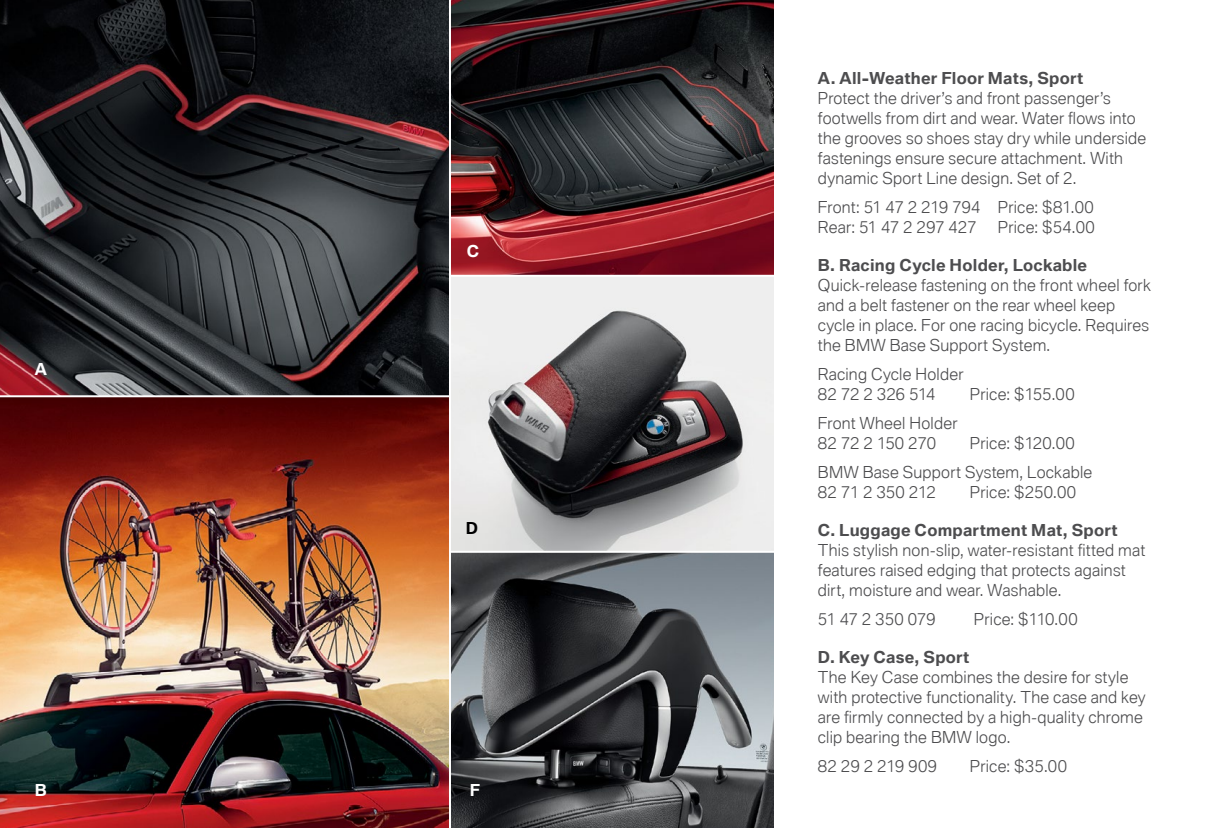
<style>
.page{position:relative;width:1224px;height:828px;background:#fff}
.page>*{position:absolute;margin:0;border:0;box-sizing:border-box;transform-origin:0 0}
.t1{font:300 16px/20px "BMW Type Global Pro";letter-spacing:.015em;color:#4d4d4f}
.t2{font:300 16px "BMW Type Global Pro";letter-spacing:-.01em;color:#4d4d4f}
.t3{font:700 16px "BMW Type Global Pro";color:#fff}
.t4{font:700 16px "BMW Type Global Pro";color:#000}
.s1{font-weight:700}
</style>
<div class="page">
<img style="left:0;top:0;width:774px;height:828px">
<hr style="left:450px;top:275px;width:345px;height:2px;background:#fff">
<hr style="left:0;top:395px;width:450px;height:2px;background:#fff">
<hr style="left:449px;top:551px;width:345px;height:2px;background:#fff">
<hr style="left:449px;top:0;width:2px;height:828px;background:#fff">
<p class="t3" style="left:35px;top:360px;width:14px">A</p>
<p class="t3" style="left:467px;top:242px;width:14px">C</p>
<p class="t4" style="left:466px;top:519px;width:14px">D</p>
<p class="t3" style="left:35px;top:781px;width:14px">B</p>
<p class="t3" style="left:470px;top:781px;width:12px">F</p>
<p class="t1" style="left:818px;top:69px;width:330px"><span class="s1">A. All-Weather Floor Mats, Sport<br></span>Protect the driver’s and front passenger’s footwells from dirt and wear. Water flows into the grooves so shoes stay dry while underside fastenings ensure secure attachment. With dynamic Sport Line design. Set of 2.</p>
<p class="t1" style="left:818px;top:198px;width:277px">Front: 51 47 2 219 794 Price: $81.00<br>Rear: 51 47 2 297 427</p>
<p class="t1" style="left:998px;top:218px;width:99px">Price: $54.00</p>
<p class="t1" style="left:818px;top:256px;width:335px"><span class="s1">B. Racing Cycle Holder, Lockable </span>Quick-release fastening on the front wheel fork and a belt fastener on the rear wheel keep cycle in place. For one racing bicycle. Requires the BMW Base Support System.</p>
<p class="t1" style="left:818px;top:365px;width:147px">Racing Cycle Holder<br>82 72 2 326 514</p>
<p class="t1" style="left:970px;top:385px;width:106px">Price: $155.00</p>
<p class="t1" style="left:818px;top:414px;width:141px">Front Wheel Holder<br>82 72 2 150 270</p>
<p class="t1" style="left:970px;top:434px;width:106px">Price: $120.00</p>
<p class="t1" style="left:818px;top:463px;width:276px">BMW Base Support System, Lockable<br>82 71 2 350 212</p>
<p class="t1" style="left:970px;top:483px;width:108px">Price: $250.00</p>
<p class="t1" style="left:818px;top:521px;width:329px"><span class="s1">C. Luggage Compartment Mat, Sport </span>This stylish non-slip, water-resistant fitted mat features raised edging that protects against dirt, moisture and wear. Washable.</p>
<p class="t2" style="left:818px;top:608px;width:119px">51 47 2 350 079</p>
<p class="t1" style="left:974px;top:610px;width:105px">Price: $110.00</p>
<p class="t1" style="left:818px;top:648px;width:329px"><span class="s1">D. Key Case, Sport<br></span>The Key Case combines the desire for style with protective functionality. The case and key are firmly connected by a high-quality chrome clip bearing the BMW logo.</p>
<p class="t1" style="left:818px;top:757px;width:121px">82 29 2 219 909</p>
<p class="t1" style="left:970px;top:757px;width:99px">Price: $35.00</p>
</div>
